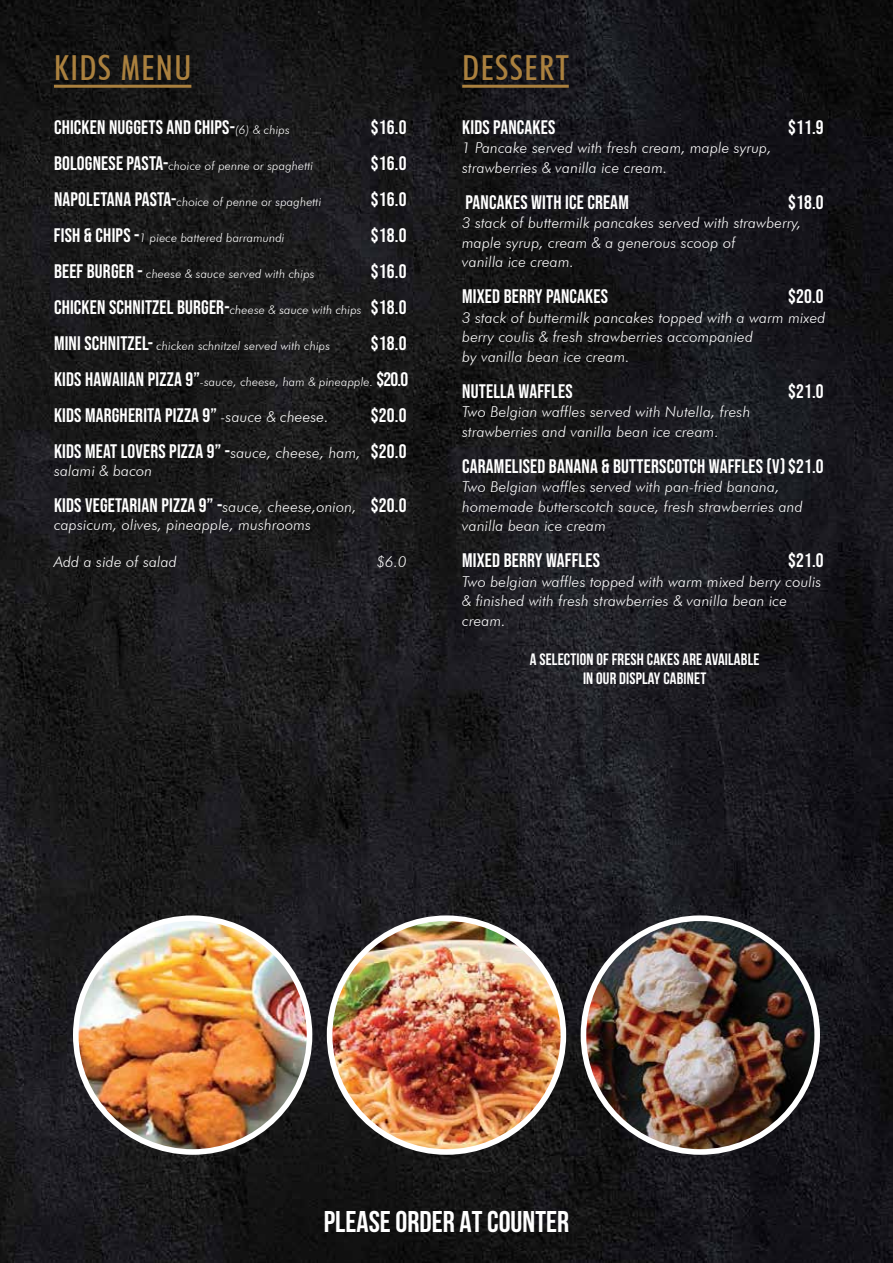
<style>
.page{position:relative;width:893px;height:1263px;background:#fff}
.page>*{position:absolute;margin:0;border:0;box-sizing:border-box;transform-origin:0 0}
.t1{font:500 condensed 34.5px "Futura BT";letter-spacing:.04em;color:#aa803e}
.t2{font:700 30px "Bebas Neue";color:#fff}
.t3{font:19.5px/36px "Bebas Neue";letter-spacing:.01em;color:#fff;text-align:right}
.t4{font:700 16.5px/19.5px "Bebas Neue";letter-spacing:.01em;color:#fff;text-align:center}
.t5{font:italic 300 15px/19.5px "Futura BT";letter-spacing:.01em;color:#fff}
.t6{font:italic 300 12px "Futura BT";letter-spacing:.01em;color:#fff}
.s1{font-family:"Futura BT";font-weight:300;font-style:italic;font-size:12px}
.s2{font-family:"Bebas Neue";font-weight:400;font-style:normal;font-size:19.5px}
.s3{font-family:"Futura BT";font-weight:300;font-style:italic;font-size:15px}
</style>
<div class="page">
<img style="left:0;top:0;width:893px;height:1263px">
<hr style="left:54px;top:85px;width:137px;height:3px;background:#aa803e">
<hr style="left:462px;top:85px;width:107px;height:3px;background:#aa803e">
<img style="left:76px;top:918px;width:234px;height:234px;border-radius:117px">
<div style="left:73px;top:915px;width:239px;height:240px;border:6px solid #fff;border-radius:50%"></div>
<img style="left:330px;top:918px;width:233px;height:234px;border-radius:117px">
<div style="left:327px;top:915px;width:239px;height:240px;border:6px solid #fff;border-radius:50%"></div>
<img style="left:583px;top:918px;width:234px;height:234px;border-radius:117px">
<div style="left:581px;top:915px;width:239px;height:240px;border:6px solid #fff;border-radius:50%"></div>
<h1 class="t1" style="left:54px;top:47px;width:139px">KIDS MENU</h1>
<h1 class="t1" style="left:462px;top:47px;width:108px">DESSERT</h1>
<h3 class="t3" style="left:54px;top:109px;width:237px">CHICKEN NUGGETS AND CHIPS-<span class="s1">(6) &amp; chips</span></h3>
<h3 class="t3" style="left:371px;top:109px;width:37px">$16.0</h3>
<p class="t6" style="left:54px;top:158px;width:261px"><span class="s2">BOLOGNESE PASTA-</span>choice of penne or spaghetti</p>
<h3 class="t3" style="left:371px;top:145px;width:37px">$16.0</h3>
<p class="t6" style="left:54px;top:194px;width:269px"><span class="s2">NAPOLETANA PASTA-</span>choice of penne or spaghetti</p>
<h3 class="t3" style="left:371px;top:181px;width:37px">$16.0</h3>
<p class="t6" style="left:54px;top:230px;width:232px"><span class="s2">FISH &amp; CHIPS -</span>1 piece battered barramundi</p>
<h3 class="t3" style="left:371px;top:217px;width:37px">$18.0</h3>
<p class="t6" style="left:54px;top:266px;width:262px"><span class="s2">BEEF BURGER -</span> cheese &amp; sauce served with chips</p>
<h3 class="t3" style="left:462px;top:109px;width:95px">KIDS PANCAKES</h3>
<h3 class="t3" style="left:788px;top:109px;width:37px">$11.9</h3>
<p class="t5" style="left:462px;top:138px;width:311px">1 Pancake served with fresh cream, maple syrup, strawberries &amp; vanilla ice cream.</p>
<h3 class="t3" style="left:466px;top:184px;width:165px">PANCAKES WITH ICE CREAM</h3>
<h3 class="t3" style="left:788px;top:184px;width:37px">$18.0</h3>
<p class="t5" style="left:462px;top:213px;width:341px">3 stack of buttermilk pancakes served with strawberry, maple syrup, cream &amp; a generous scoop of<br>vanilla ice cream.</p>
<h3 class="t3" style="left:462px;top:278px;width:147px">MIXED BERRY PANCAKES</h3>
<h3 class="t3" style="left:788px;top:278px;width:37px">$20.0</h3>
<p class="t5" style="left:462px;top:307px;width:365px">3 stack of buttermilk pancakes topped with a warm mixed berry coulis &amp; fresh strawberries accompanied<br>by vanilla bean ice cream.</p>
<h3 class="t3" style="left:462px;top:373px;width:112px">NUTELLA WAFFLES</h3>
<h3 class="t3" style="left:788px;top:373px;width:37px">$21.0</h3>
<p class="t5" style="left:462px;top:402px;width:290px">Two Belgian waffles served with Nutella, fresh strawberries and vanilla bean ice cream.</p>
<h3 class="t3" style="left:462px;top:448px;width:363px">CARAMELISED BANANA &amp; BUTTERSCOTCH WAFFLES (V) $21.0</h3>
<p class="t5" style="left:462px;top:477px;width:342px">Two Belgian waffles served with pan-fried banana, homemade butterscotch sauce, fresh strawberries and vanilla bean ice cream</p>
<h3 class="t3" style="left:462px;top:542px;width:139px">MIXED BERRY WAFFLES</h3>
<h3 class="t3" style="left:788px;top:542px;width:37px">$21.0</h3>
<p class="t5" style="left:462px;top:571px;width:361px">Two belgian waffles topped with warm mixed berry coulis &amp; finished with fresh strawberries &amp; vanilla bean ice cream.</p>
<p class="t4" style="left:530px;top:649px;width:231px">A SELECTION OF FRESH CAKES ARE AVAILABLE<br>IN OUR DISPLAY CABINET</p>
<h3 class="t3" style="left:54px;top:253px;width:354px">$16.0<br>CHICKEN SCHNITZEL BURGER-<span class="s1">cheese &amp; sauce with chips</span> $18.0</h3>
<p class="t6" style="left:54px;top:338px;width:278px"><span class="s2">MINI SCHNITZEL-</span> chicken schnitzel served with chips</p>
<h3 class="t3" style="left:371px;top:325px;width:37px">$18.0</h3>
<p class="t6" style="left:54px;top:374px;width:356px"><span class="s2">KIDS HAWAIIAN PIZZA 9”</span>-sauce, cheese, ham &amp; pineapple. <span class="s2">$20.0</span></p>
<h3 class="t3" style="left:54px;top:397px;width:276px">KIDS MARGHERITA PIZZA 9” <span class="s3">-sauce &amp; cheese.</span></h3>
<h3 class="t3" style="left:54px;top:397px;width:354px">$20.0<br>KIDS MEAT LOVERS PIZZA 9” -<span class="s3">sauce, cheese, ham,</span> $20.0</h3>
<p class="t5" style="left:54px;top:460px;width:100px">salami &amp; bacon</p>
<h3 class="t3" style="left:54px;top:487px;width:354px">KIDS VEGETARIAN PIZZA 9” -<span class="s3">sauce, cheese,onion,</span> $20.0</h3>
<p class="t5" style="left:54px;top:514px;width:259px">capsicum, olives, pineapple, mushrooms</p>
<p class="t5" style="left:54px;top:552px;width:124px">Add a side of salad</p>
<p class="t5" style="left:377px;top:552px;width:31px">$6.0</p>
<h2 class="t2" style="left:324px;top:1205px;width:247px">PLEASE ORDER AT COUNTER</h2>
</div>
